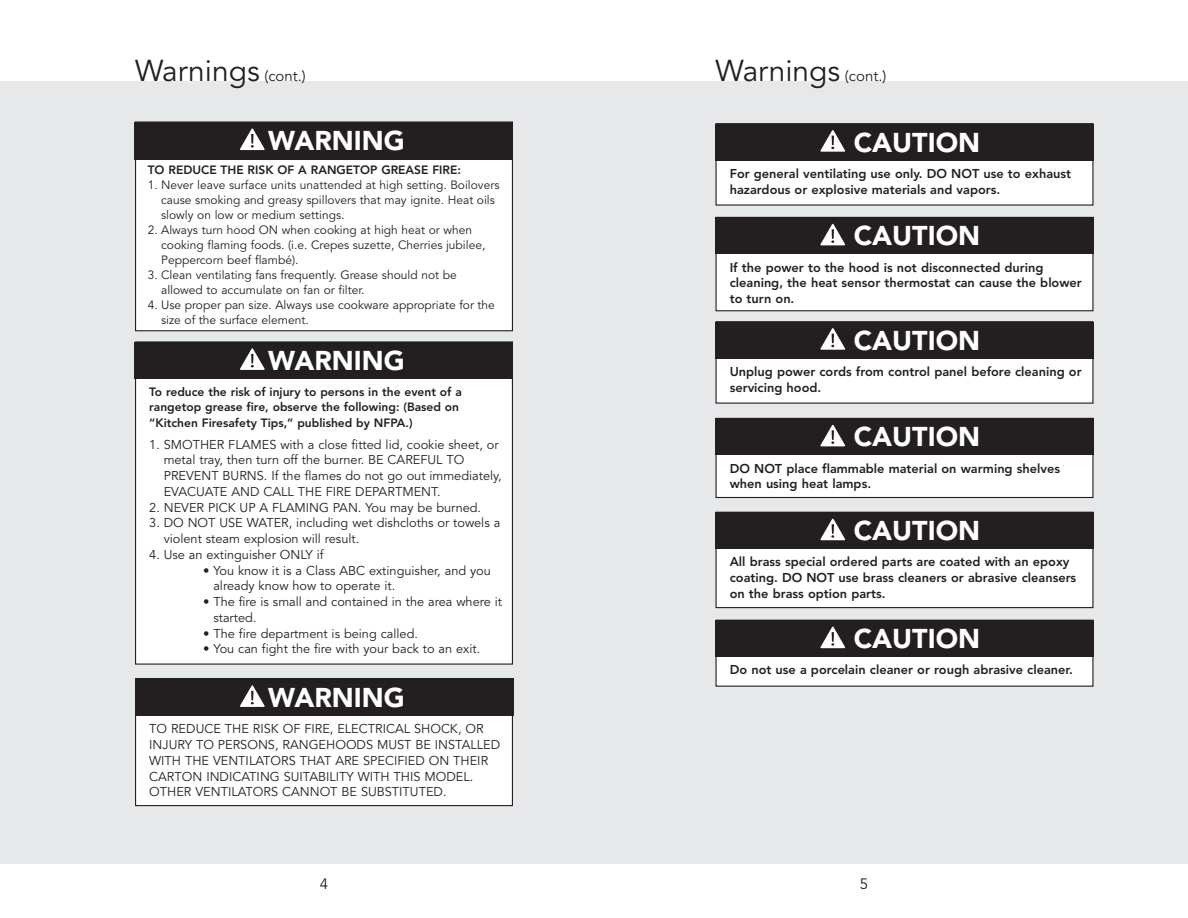
<style>
.page{position:relative;width:1188px;height:918px;background:#fff}
.page>*{position:absolute;margin:0;border:0;box-sizing:border-box;transform-origin:0 0}
.t1{font:30px "Avenir";color:#231f20}
.t2{font:900 27px "Avenir";color:#fff}
.t3{font:15px "Avenir";color:#231f20}
.t4{font:12.75px/15.8px "Avenir";color:#231f20}
.t5{font:800 12.75px/15.8px "Avenir";color:#231f20}
.t6{font:12px/15px "Avenir";color:#231f20}
.t7{font:800 12px/15.8px "Avenir";color:#231f20}
.s1{font-size:15px}
</style>
<div class="page">
<div style="left:594px;top:81px;width:594px;height:783px;background:#e7e8e9"></div>
<div style="left:0;top:81px;width:594px;height:783px;background:#e7e8e9"></div>
<div style="left:716px;top:418px;width:377px;height:80px;background:#fff"></div>
<div style="left:716px;top:418px;width:378px;height:80px;border:1px solid #231f20"></div>
<div style="left:716px;top:418px;width:378px;height:37px;background:#231f20"></div>
<svg style="left:820px;top:425px;width:25px;height:21px"></svg>
<div style="left:716px;top:322px;width:377px;height:81px;background:#fff"></div>
<div style="left:716px;top:321px;width:378px;height:83px;border:1px solid #231f20"></div>
<div style="left:716px;top:322px;width:378px;height:36px;background:#231f20"></div>
<svg style="left:820px;top:328px;width:25px;height:22px"></svg>
<div style="left:716px;top:512px;width:377px;height:96px;background:#fff"></div>
<div style="left:716px;top:512px;width:378px;height:96px;border:1px solid #231f20"></div>
<div style="left:716px;top:512px;width:378px;height:37px;background:#231f20"></div>
<svg style="left:820px;top:519px;width:25px;height:21px"></svg>
<div style="left:136px;top:342px;width:376px;height:322px;background:#fff"></div>
<div style="left:135px;top:342px;width:378px;height:37px;background:#231f20"></div>
<svg style="left:240px;top:348px;width:25px;height:22px"></svg>
<div style="left:716px;top:620px;width:377px;height:66px;background:#fff"></div>
<div style="left:716px;top:620px;width:378px;height:67px;border:1px solid #231f20"></div>
<div style="left:716px;top:620px;width:378px;height:37px;background:#231f20"></div>
<svg style="left:820px;top:627px;width:25px;height:21px"></svg>
<div style="left:136px;top:679px;width:376px;height:127px;background:#fff"></div>
<div style="left:135px;top:678px;width:378px;height:128px;border:1px solid #231f20"></div>
<div style="left:135px;top:679px;width:378px;height:37px;background:#231f20"></div>
<svg style="left:240px;top:685px;width:25px;height:22px"></svg>
<div style="left:716px;top:124px;width:377px;height:81px;background:#fff"></div>
<div style="left:716px;top:123px;width:378px;height:83px;border:1px solid #231f20"></div>
<div style="left:716px;top:124px;width:378px;height:36px;background:#231f20"></div>
<svg style="left:820px;top:130px;width:25px;height:22px"></svg>
<div style="left:716px;top:217px;width:377px;height:94px;background:#fff"></div>
<div style="left:716px;top:217px;width:378px;height:94px;border:1px solid #231f20"></div>
<div style="left:716px;top:217px;width:378px;height:37px;background:#231f20"></div>
<svg style="left:820px;top:224px;width:25px;height:21px"></svg>
<div style="left:136px;top:122px;width:376px;height:209px;background:#fff"></div>
<div style="left:135px;top:122px;width:378px;height:37px;background:#231f20"></div>
<svg style="left:240px;top:128px;width:25px;height:22px"></svg>
<h1 class="t1" style="left:135px;top:58px;width:172px">Warnings <span class="s1">(cont.)</span></h1>
<h2 class="t2" style="left:268px;top:130px;width:138px">WARNING</h2>
<p class="t7" style="left:148px;top:163px;width:315px">TO REDUCE THE RISK OF A RANGETOP GREASE FIRE:</p>
<p class="t6" style="left:161px;top:178px;width:340px;text-indent:-14px">1. Never leave surface units unattended at high setting. Boilovers cause smoking and greasy spillovers that may ignite. Heat oils slowly on low or medium settings.</p>
<p class="t6" style="left:161px;top:223px;width:326px;text-indent:-14px">2. Always turn hood ON when cooking at high heat or when cooking flaming foods. (i.e. Crepes suzette, Cherries jubilee,<br>Peppercorn beef flambé).</p>
<p class="t6" style="left:161px;top:268px;width:297px;text-indent:-13px">3. Clean ventilating fans frequently. Grease should not be allowed to accumulate on fan or filter.</p>
<p class="t6" style="left:161px;top:298px;width:335px;text-indent:-13px">4. Use proper pan size. Always use cookware appropriate for the size of the surface element.</p>
<h2 class="t2" style="left:268px;top:349px;width:138px">WARNING</h2>
<p class="t7" style="left:149px;top:385px;width:314px">To reduce the risk of injury to persons in the event of a rangetop grease fire, observe the following: (Based on “Kitchen Firesafety Tips,” published by NFPA.)</p>
<p class="t4" style="left:164px;top:437px;width:340px;text-indent:-14px">1. SMOTHER FLAMES with a close fitted lid, cookie sheet, or metal tray, then turn off the burner. BE CAREFUL TO PREVENT BURNS. If the flames do not go out immediately, EVACUATE AND CALL THE FIRE DEPARTMENT.</p>
<p class="t4" style="left:149px;top:500px;width:333px">2. NEVER PICK UP A FLAMING PAN. You may be burned.</p>
<p class="t4" style="left:164px;top:516px;width:338px;text-indent:-14px">3. DO NOT USE WATER, including wet dishcloths or towels a violent steam explosion will result.</p>
<p class="t4" style="left:149px;top:548px;width:176px">4. Use an extinguisher ONLY if</p>
<p class="t4" style="left:213px;top:563px;width:279px;text-indent:-10px">• You know it is a Class ABC extinguisher, and you already know how to operate it.</p>
<p class="t4" style="left:213px;top:595px;width:290px;text-indent:-10px">• The fire is small and contained in the area where it started.</p>
<p class="t4" style="left:203px;top:626px;width:216px">• The fire department is being called.</p>
<p class="t4" style="left:203px;top:642px;width:279px">• You can fight the fire with your back to an exit.</p>
<h2 class="t2" style="left:268px;top:686px;width:138px">WARNING</h2>
<p class="t4" style="left:149px;top:722px;width:353px">TO REDUCE THE RISK OF FIRE, ELECTRICAL SHOCK, OR INJURY TO PERSONS, RANGEHOODS MUST BE INSTALLED WITH THE VENTILATORS THAT ARE SPECIFIED ON THEIR CARTON INDICATING SUITABILITY WITH THIS MODEL.<br>OTHER VENTILATORS CANNOT BE SUBSTITUTED.</p>
<p class="t3" style="left:320px;top:877px;width:10px">4</p>
<h1 class="t1" style="left:716px;top:59px;width:172px">Warnings <span class="s1">(cont.)</span></h1>
<h2 class="t2" style="left:854px;top:131px;width:128px">CAUTION</h2>
<p class="t5" style="left:730px;top:167px;width:343px">For general ventilating use only. DO NOT use to exhaust hazardous or explosive materials and vapors.</p>
<h2 class="t2" style="left:854px;top:225px;width:128px">CAUTION</h2>
<p class="t5" style="left:730px;top:260px;width:354px">If the power to the hood is not disconnected during cleaning, the heat sensor thermostat can cause the blower to turn on.</p>
<h2 class="t2" style="left:854px;top:329px;width:128px">CAUTION</h2>
<p class="t5" style="left:730px;top:365px;width:353px">Unplug power cords from control panel before cleaning or servicing hood.</p>
<h2 class="t2" style="left:854px;top:426px;width:128px">CAUTION</h2>
<p class="t5" style="left:730px;top:461px;width:332px">DO NOT place flammable material on warming shelves when using heat lamps.</p>
<h2 class="t2" style="left:854px;top:520px;width:128px">CAUTION</h2>
<p class="t5" style="left:730px;top:555px;width:348px">All brass special ordered parts are coated with an epoxy coating. DO NOT use brass cleaners or abrasive cleansers on the brass option parts.</p>
<h2 class="t2" style="left:854px;top:628px;width:128px">CAUTION</h2>
<p class="t5" style="left:730px;top:663px;width:345px">Do not use a porcelain cleaner or rough abrasive cleaner.</p>
<p class="t3" style="left:860px;top:878px;width:10px">5</p>
</div>
